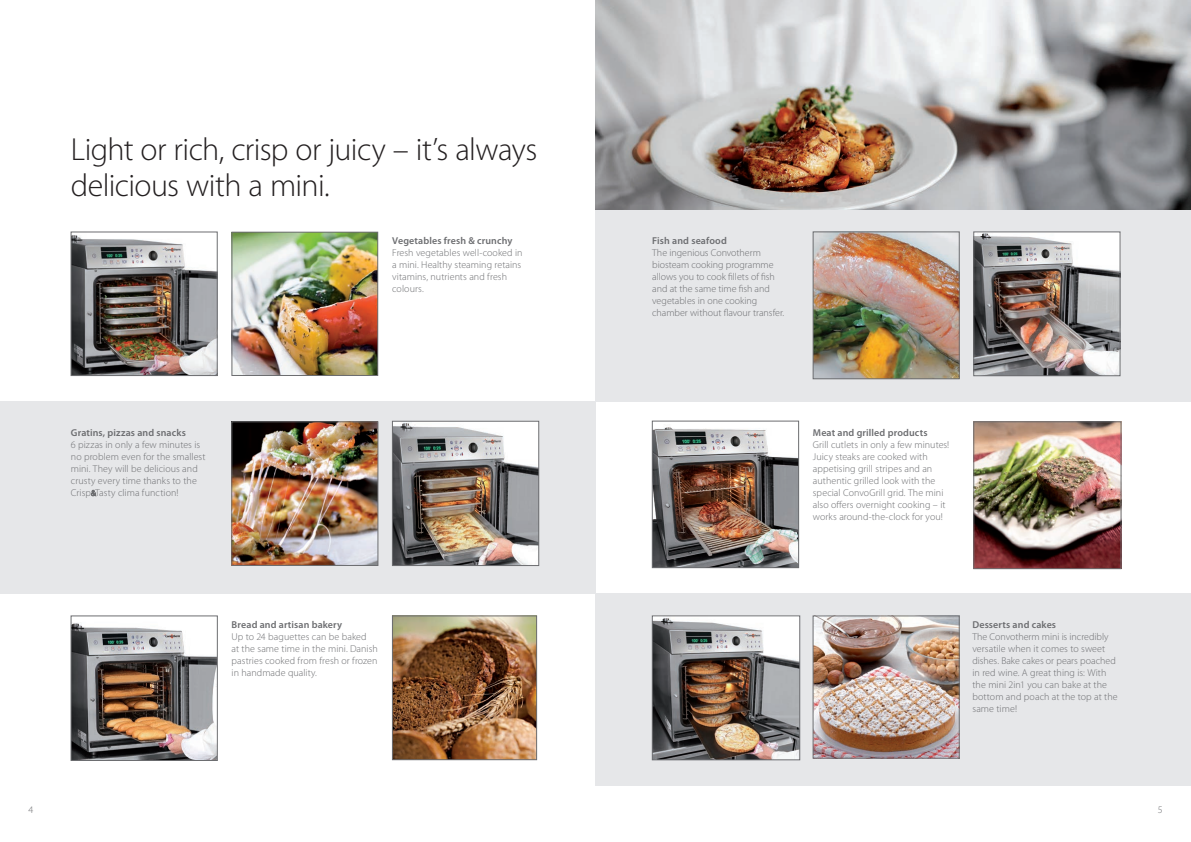
<style>
.page{position:relative;width:1191px;height:842px;background:#fff}
.page>*{position:absolute;margin:0;border:0;box-sizing:border-box;transform-origin:0 0}
.t1{font:300 32px/36px "Myriad Pro";letter-spacing:-.02em;color:#231f20}
.t2{font:300 10px/12px "Myriad Pro";letter-spacing:.005em;color:#6c6d70}
.t3{font:600 10px "Myriad Pro";letter-spacing:.01em;color:#6c6d70}
.s1{font-size:8px}
</style>
<div class="page">
<div style="left:595px;top:196px;width:596px;height:206px;background:#e6e7e9"></div>
<div style="left:595px;top:594px;width:596px;height:192px;background:#e6e7e9"></div>
<div style="left:0;top:402px;width:595px;height:192px;background:#e6e7e9"></div>
<img style="left:595px;top:0;width:596px;height:210px">
<img style="left:975px;top:234px;width:143px;height:140px">
<div style="left:973px;top:232px;width:147px;height:144px;border:1px solid #6c6d70"></div>
<img style="left:654px;top:427px;width:142px;height:139px">
<div style="left:652px;top:421px;width:146px;height:147px;border:1px solid #6c6d70"></div>
<img style="left:975px;top:424px;width:144px;height:143px">
<div style="left:973px;top:422px;width:148px;height:147px;border:1px solid #6c6d70"></div>
<img style="left:654px;top:618px;width:144px;height:140px">
<div style="left:652px;top:616px;width:148px;height:144px;border:1px solid #6c6d70"></div>
<img style="left:815px;top:618px;width:142px;height:138px">
<div style="left:813px;top:616px;width:146px;height:142px;border:1px solid #6c6d70"></div>
<img style="left:73px;top:623px;width:143px;height:136px">
<div style="left:71px;top:616px;width:147px;height:145px;border:1px solid #6c6d70"></div>
<img style="left:73px;top:235px;width:142px;height:139px">
<div style="left:71px;top:232px;width:146px;height:144px;border:1px solid #6c6d70"></div>
<img style="left:394px;top:423px;width:143px;height:141px">
<div style="left:392px;top:421px;width:147px;height:145px;border:1px solid #6c6d70"></div>
<img style="left:234px;top:234px;width:142px;height:140px">
<div style="left:232px;top:232px;width:146px;height:144px;border:1px solid #6c6d70"></div>
<img style="left:394px;top:618px;width:141px;height:140px">
<div style="left:392px;top:616px;width:145px;height:144px;border:1px solid #6c6d70"></div>
<img style="left:234px;top:424px;width:142px;height:140px">
<div style="left:232px;top:422px;width:146px;height:144px;border:1px solid #6c6d70"></div>
<img style="left:815px;top:234px;width:142px;height:143px">
<div style="left:813px;top:232px;width:146px;height:147px;border:1px solid #6c6d70"></div>
<svg style="left:91px;top:490px;width:5px;height:6px"></svg>
<h1 class="t1" style="left:71px;top:131px;width:468px">Light or rich, crisp or juicy – it’s always delicious with a mini.</h1>
<p class="t3" style="left:392px;top:234px;width:122px">Vegetables fresh &amp; crunchy</p>
<p class="t2" style="left:392px;top:246px;width:132px">Fresh vegetables well-cooked in a mini. Healthy steaming retains vitamins, nutrients and fresh colours.</p>
<p class="t3" style="left:71px;top:426px;width:117px">Gratins, pizzas and snacks</p>
<p class="t2" style="left:71px;top:438px;width:136px">6 pizzas in only a few minutes is no problem even for the smallest mini. They will be delicious and crusty every time thanks to the<br>Crisp<span class="s1">&amp;</span>Tasty clima function!</p>
<p class="t3" style="left:231px;top:618px;width:112px">Bread and artisan bakery</p>
<p class="t2" style="left:231px;top:630px;width:148px">Up to 24 baguettes can be baked<br>at the same time in the mini. Danish pastries cooked from fresh or frozen in handmade quality.</p>
<p class="t3" style="left:652px;top:234px;width:76px">Fish and seafood</p>
<p class="t2" style="left:652px;top:246px;width:134px">The ingenious Convotherm biosteam cooking programme allows you to cook fillets of fish and at the same time fish and vegetables in one cooking chamber without flavour transfer.</p>
<p class="t3" style="left:813px;top:426px;width:116px">Meat and grilled products</p>
<p class="t2" style="left:813px;top:438px;width:138px">Grill cutlets in only a few minutes!<br>Juicy steaks are cooked with appetising grill stripes and an authentic grilled look with the special ConvoGrill grid. The mini also offers overnight cooking – it works around-the-clock for you!</p>
<p class="t3" style="left:972px;top:618px;width:85px">Desserts and cakes</p>
<p class="t2" style="left:972px;top:630px;width:147px">The Convotherm mini is incredibly versatile when it comes to sweet dishes. Bake cakes or pears poached in red wine. A great thing is: With the mini 2in1 you can bake at the bottom and poach at the top at the same time!</p>
<p class="t2" style="left:28px;top:803px;width:6px">4</p>
<p class="t2" style="left:1157px;top:803px;width:6px">5</p>
</div>
